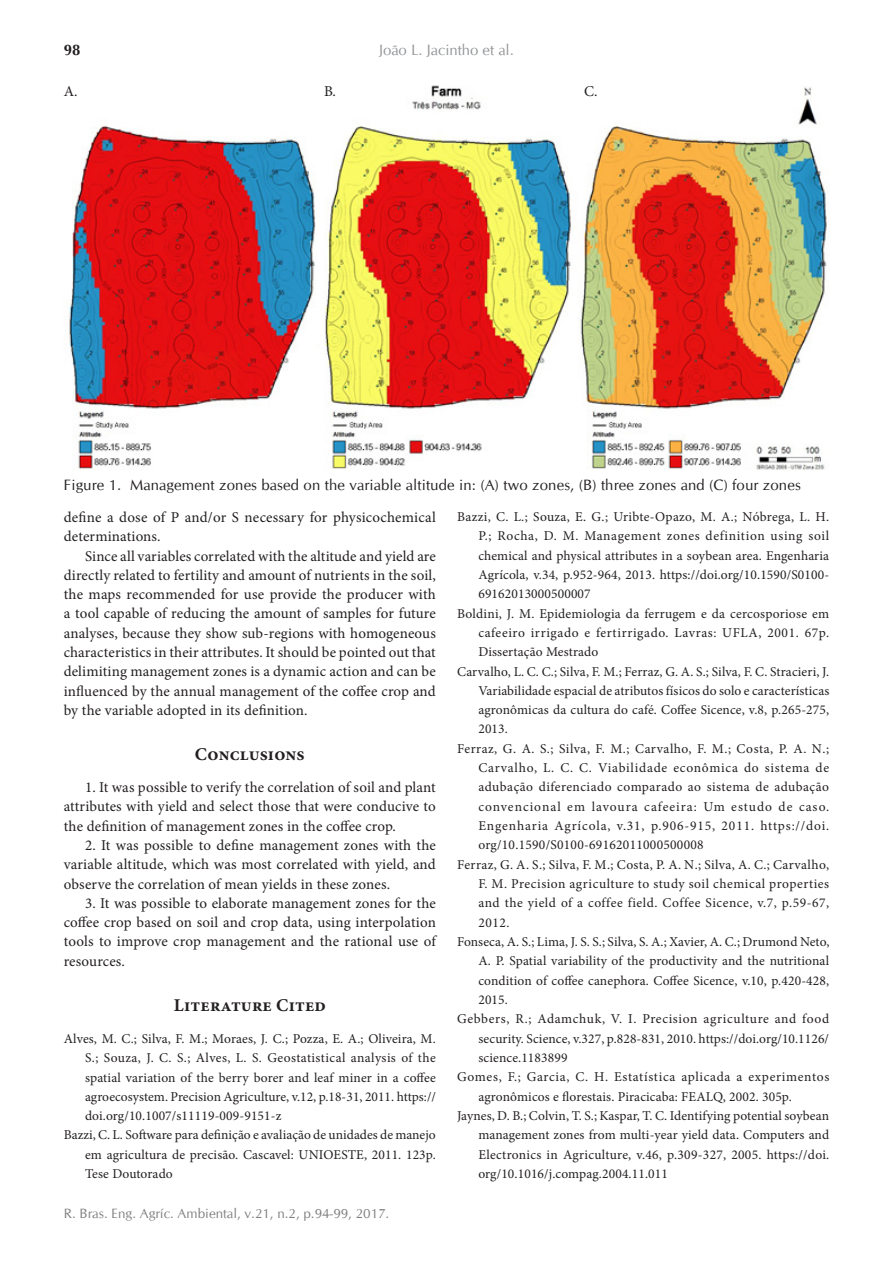
<style>
.page{position:relative;width:893px;height:1263px;background:#fff}
.page>*{position:absolute;margin:0;border:0;box-sizing:border-box;transform-origin:0 0}
.Body_Text_3{font:700 18px "Minion Pro";letter-spacing:.01em;color:#231f20}
.t1{font:15px/19.4px "Minion Pro";letter-spacing:.01em;color:#231f20;text-align:justify}
.t2{font:15px "CG Omega";letter-spacing:.01em;color:#231f20}
.t3{font:15px "CG Omega";color:#939598}
.t4{font:700 15px "CG Omega";color:#231f20}
.Normal__Web{font:13.5px/19.4px "Minion Pro";letter-spacing:.01em;color:#231f20;text-align:justify}
.Normal__Web-2{font:13.5px/19.4px "Minion Pro";letter-spacing:.03em;color:#231f20}
.t5{font:13.5px "CG Omega";color:#808080}
</style>
<div class="page">
<img style="left:69px;top:85px;width:758px;height:385px">
<p class="t4" style="left:64px;top:41px;width:18px">98</p>
<p class="t3" style="left:379px;top:41px;width:136px">João L. Jacintho et al.</p>
<p class="t1" style="left:64px;top:82px;width:15px">A.</p>
<p class="t1" style="left:324px;top:82px;width:13px">B.</p>
<p class="t1" style="left:584px;top:82px;width:15px">C.</p>
<p class="t2" style="left:64px;top:476px;width:738px">Figure 1. Management zones based on the variable altitude in: (A) two zones, (B) three zones and (C) four zones</p>
<p class="t1" style="left:64px;top:508px;width:374px">define a dose of P and/or S necessary for physicochemical determinations.</p>
<p class="t1" style="left:64px;top:546px;width:374px;text-indent:21px">Since all variables correlated with the altitude and yield are directly related to fertility and amount of nutrients in the soil, the maps recommended for use provide the producer with a tool capable of reducing the amount of samples for future analyses, because they show sub-regions with homogeneous characteristics in their attributes. It should be pointed out that delimiting management zones is a dynamic action and can be influenced by the annual management of the coffee crop and by the variable adopted in its definition.</p>
<p class="Body_Text_3" style="left:195px;top:742px;width:111px">Conclusions</p>
<p class="t1" style="left:64px;top:778px;width:374px;text-indent:21px">1. It was possible to verify the correlation of soil and plant attributes with yield and select those that were conducive to the definition of management zones in the coffee crop.</p>
<p class="t1" style="left:64px;top:835px;width:374px;text-indent:21px">2. It was possible to define management zones with the variable altitude, which was most correlated with yield, and observe the correlation of mean yields in these zones.</p>
<p class="t1" style="left:64px;top:893px;width:374px;text-indent:21px">3. It was possible to elaborate management zones for the coffee crop based on soil and crop data, using interpolation tools to improve crop management and the rational use of resources.</p>
<p class="Body_Text_3" style="left:174px;top:992px;width:154px">Literature Cited</p>
<p class="Normal__Web" style="left:85px;top:1029px;width:352px;text-indent:-21px">Alves, M. C.; Silva, F. M.; Moraes, J. C.; Pozza, E. A.; Oliveira, M.<br>S.; Souza, J. C. S.; Alves, L. S. Geostatistical analysis of the spatial variation of the berry borer and leaf miner in a coffee agroecosystem. Precision Agriculture, v.12, p.18-31, 2011. https:// doi.org/10.1007/s11119-009-9151-z</p>
<p class="Normal__Web" style="left:85px;top:1125px;width:352px;text-indent:-21px">Bazzi, C. L. Software para definição e avaliação de unidades de manejo em agricultura de precisão. Cascavel: UNIOESTE, 2011. 123p.<br>Tese Doutorado</p>
<p class="t5" style="left:64px;top:1205px;width:327px">R. Bras. Eng. Agríc. Ambiental, v.21, n.2, p.94-99, 2017.</p>
<p class="Normal__Web" style="left:478px;top:507px;width:352px;text-indent:-21px">Bazzi, C. L.; Souza, E. G.; Uribte-Opazo, M. A.; Nóbrega, L. H.<br>P.; Rocha, D. M. Management zones definition using soil chemical and physical attributes in a soybean area. Engenharia Agrícola, v.34, p.952-964, 2013. https://doi.org/10.1590/S0100- 69162013000500007</p>
<p class="Normal__Web" style="left:478px;top:604px;width:352px;text-indent:-21px">Boldini, J. M. Epidemiologia da ferrugem e da cercosporiose em cafeeiro irrigado e fertirrigado. Lavras: UFLA, 2001. 67p.<br>Dissertação Mestrado</p>
<p class="Normal__Web" style="left:478px;top:661px;width:352px;text-indent:-21px">Carvalho, L. C. C.; Silva, F. M.; Ferraz, G. A. S.; Silva, F. C. Stracieri, J.<br>Variabilidade espacial de atributos físicos do solo e características agronômicas da cultura do café. Coffee Sicence, v.8, p.265-275, 2013.</p>
<p class="Normal__Web" style="left:478px;top:739px;width:352px;text-indent:-21px">Ferraz, G. A. S.; Silva, F. M.; Carvalho, F. M.; Costa, P. A. N.; Carvalho, L. C. C. Viabilidade econômica do sistema de adubação diferenciado comparado ao sistema de adubação convencional em lavoura cafeeira: Um estudo de caso.<br>Engenharia Agrícola, v.31, p.906-915, 2011. https://doi. org/10.1590/S0100-69162011000500008</p>
<p class="Normal__Web" style="left:478px;top:855px;width:352px;text-indent:-21px">Ferraz, G. A. S.; Silva, F. M.; Costa, P. A. N.; Silva, A. C.; Carvalho, F. M. Precision agriculture to study soil chemical properties and the yield of a coffee field. Coffee Sicence, v.7, p.59-67, 2012.</p>
<p class="Normal__Web" style="left:478px;top:932px;width:352px;text-indent:-21px">Fonseca, A. S.; Lima, J. S. S.; Silva, S. A.; Xavier, A. C.; Drumond Neto, A. P. Spatial variability of the productivity and the nutritional condition of coffee canephora. Coffee Sicence, v.10, p.420-428, 2015.</p>
<p class="Normal__Web" style="left:478px;top:1009px;width:352px;text-indent:-21px">Gebbers, R.; Adamchuk, V. I. Precision agriculture and food security. Science, v.327, p.828-831, 2010. https://doi.org/10.1126/ science.1183899</p>
<p class="Normal__Web-2" style="left:478px;top:1067px;width:352px;text-indent:-21px">Gomes, F.; Garcia, C. H. Estatística aplicada a experimentos agronômicos e florestais. Piracicaba: FEALQ, 2002. 305p.</p>
<p class="Normal__Web" style="left:478px;top:1106px;width:352px;text-indent:-21px">Jaynes, D. B.; Colvin, T. S.; Kaspar, T. C. Identifying potential soybean management zones from multi-year yield data. Computers and Electronics in Agriculture, v.46, p.309-327, 2005. https://doi. org/10.1016/j.compag.2004.11.011</p>
</div>
